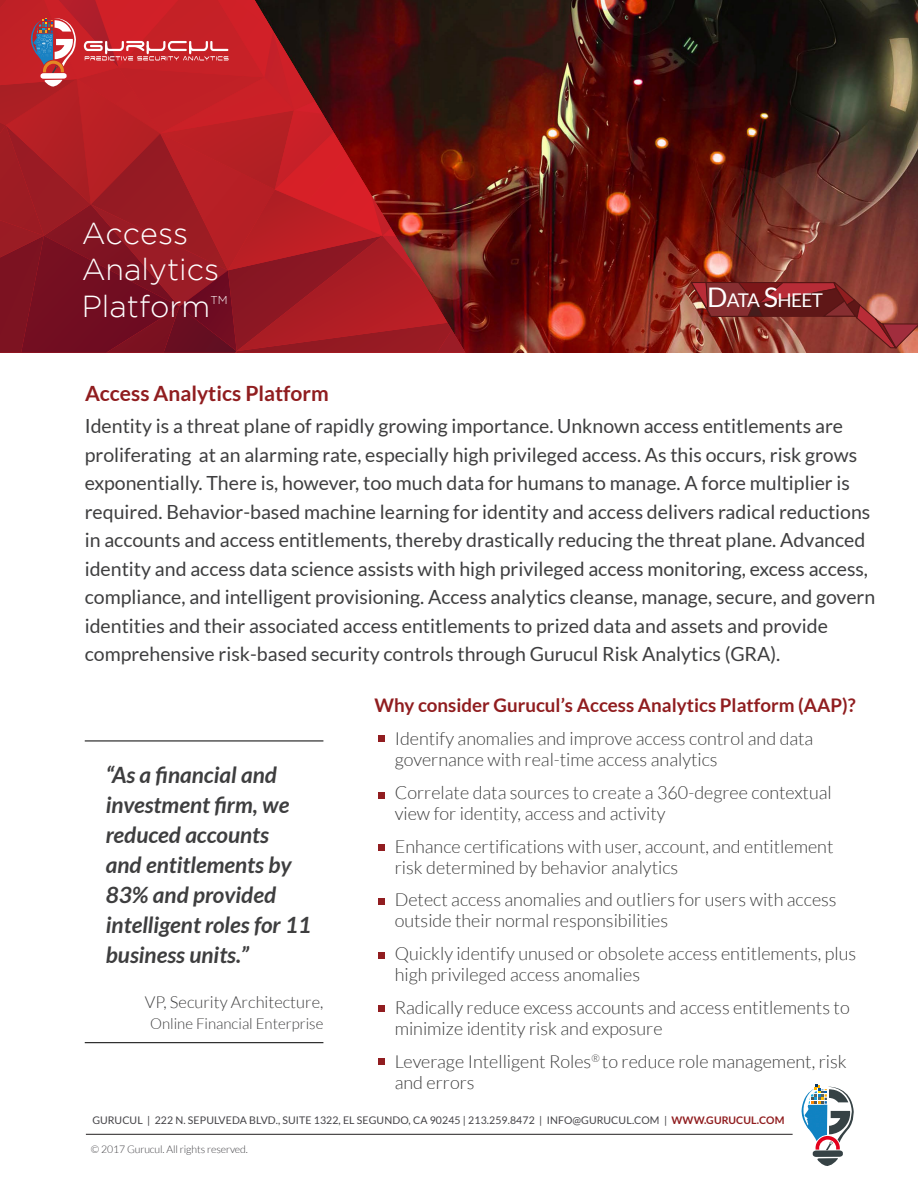
<style>
.page{position:relative;width:918px;height:1188px;background:#fff}
.page>*{position:absolute;margin:0;border:0;box-sizing:border-box;transform-origin:0 0}
.t1{font:300 30.3px "Gotham";color:#fff}
.t2{font:italic 700 22.5px/30px "Lato";color:#3e3e3f}
.t3{font:700 21px "Lato";color:#901d1f}
.t4{font:19.5px/28.5px "Lato";color:#3e3e3f}
.t5{font:18.9px "Lato";letter-spacing:-.035em;color:#fff}
.key_component_bullet{font:700 18.75px "Lato";color:#901d1f}
.key_component_bullet-2{font:300 18px/21px "Lato";color:#3c3c3c}
.t6{font:300 16.5px "Lato";color:#3e3e3f}
.t7{font:300 15px "Lato";color:#3e3e3f}
.t8{font:300 11.4px "Gotham";color:#fff}
.t9{font:10.5px "Lato";letter-spacing:.01em;color:#434246}
.t10{font:300 10.5px "Lato";letter-spacing:-.01em;color:#434246}
.s1{font-size:27px}
.s2{font-weight:700;color:#901d1f}
</style>
<div class="page">
<img style="left:465px;top:0;width:453px;height:353px">
<svg style="left:691px;top:282px;width:227px;height:66px;background:#8e3832"></svg>
<svg style="left:0;top:0;width:465px;height:353px;background:#931c22"></svg>
<hr style="left:85px;top:741px;width:238px;height:1px;background:#000001">
<div style="left:378px;top:792px;width:7px;height:7px;background:#911d20"></div>
<div style="left:378px;top:735px;width:7px;height:7px;background:#911d20"></div>
<div style="left:378px;top:1005px;width:7px;height:7px;background:#911d20"></div>
<div style="left:378px;top:844px;width:7px;height:7px;background:#911d20"></div>
<div style="left:378px;top:898px;width:7px;height:7px;background:#911d20"></div>
<div style="left:378px;top:952px;width:7px;height:7px;background:#911d20"></div>
<div style="left:378px;top:1058px;width:7px;height:7px;background:#911d20"></div>
<hr style="left:85px;top:1042px;width:238px;height:1px;background:#000001">
<hr style="left:86px;top:1134px;width:707px;height:1px;background:#231f20">
<svg style="left:801px;top:1085px;width:53px;height:81px"></svg>
<p class="t1" style="left:82px;top:217px;width:108px">Access</p>
<p class="t1" style="left:82px;top:253px;width:139px">Analytics</p>
<p class="t1" style="left:82px;top:289px;width:130px">Platform</p>
<p class="t8" style="left:210px;top:294px;width:19px">TM</p>
<p class="t3" style="left:85px;top:381px;width:245px">Access Analytics Platform</p>
<p class="t5" style="left:707px;top:289px;width:117px"><span class="s1">D</span>ATA <span class="s1">S</span>HEET</p>
<p class="t4" style="left:85px;top:412px;width:792px">Identity is a threat plane of rapidly growing importance. Unknown access entitlements are proliferating at an alarming rate, especially high privileged access. As this occurs, risk grows exponentially. There is, however, too much data for humans to manage. A force multiplier is required. Behavior-based machine learning for identity and access delivers radical reductions in accounts and access entitlements, thereby drastically reducing the threat plane. Advanced identity and access data science assists with high privileged access monitoring, excess access, compliance, and intelligent provisioning. Access analytics cleanse, manage, secure, and govern identities and their associated access entitlements to prized data and assets and provide comprehensive risk-based security controls through Gurucul Risk Analytics (GRA).</p>
<p class="t2" style="left:106px;top:760px;width:207px">“As a financial and investment firm, we reduced accounts<br>and entitlements by<br>83% and provided intelligent roles for 11 business units.”</p>
<p class="t6" style="left:145px;top:994px;width:180px">VP, Security Architecture,</p>
<p class="t7" style="left:150px;top:1016px;width:175px">Online Financial Enterprise</p>
<p class="key_component_bullet" style="left:374px;top:694px;width:483px">Why consider Gurucul’s Access Analytics Platform (AAP)?</p>
<p class="key_component_bullet-2" style="left:395px;top:728px;width:420px">Identify anomalies and improve access control and data governance with real-time access analytics</p>
<p class="key_component_bullet-2" style="left:395px;top:782px;width:439px">Correlate data sources to create a 360-degree contextual view for identity, access and activity</p>
<p class="key_component_bullet-2" style="left:395px;top:836px;width:440px">Enhance certifications with user, account, and entitlement risk determined by behavior analytics</p>
<p class="key_component_bullet-2" style="left:395px;top:890px;width:443px">Detect access anomalies and outliers for users with access outside their normal responsibilities</p>
<p class="key_component_bullet-2" style="left:395px;top:943px;width:463px">Quickly identify unused or obsolete access entitlements, plus high privileged access anomalies</p>
<p class="key_component_bullet-2" style="left:395px;top:997px;width:457px">Radically reduce excess accounts and access entitlements to minimize identity risk and exposure</p>
<p class="key_component_bullet-2" style="left:395px;top:1051px;width:453px">Leverage Intelligent Roles<sup>®</sup> to reduce role management, risk and errors</p>
<p class="t9" style="left:92px;top:1115px;width:694px">GURUCUL | 222 N. SEPULVEDA BLVD., SUITE 1322, EL SEGUNDO, CA 90245 | 213.259.8472 | INFO@GURUCUL.COM | <span class="s2">WWW.GURUCUL.COM</span></p>
<p class="t10" style="left:91px;top:1144px;width:159px">© 2017 Gurucul. All rights reserved.</p>
</div>
